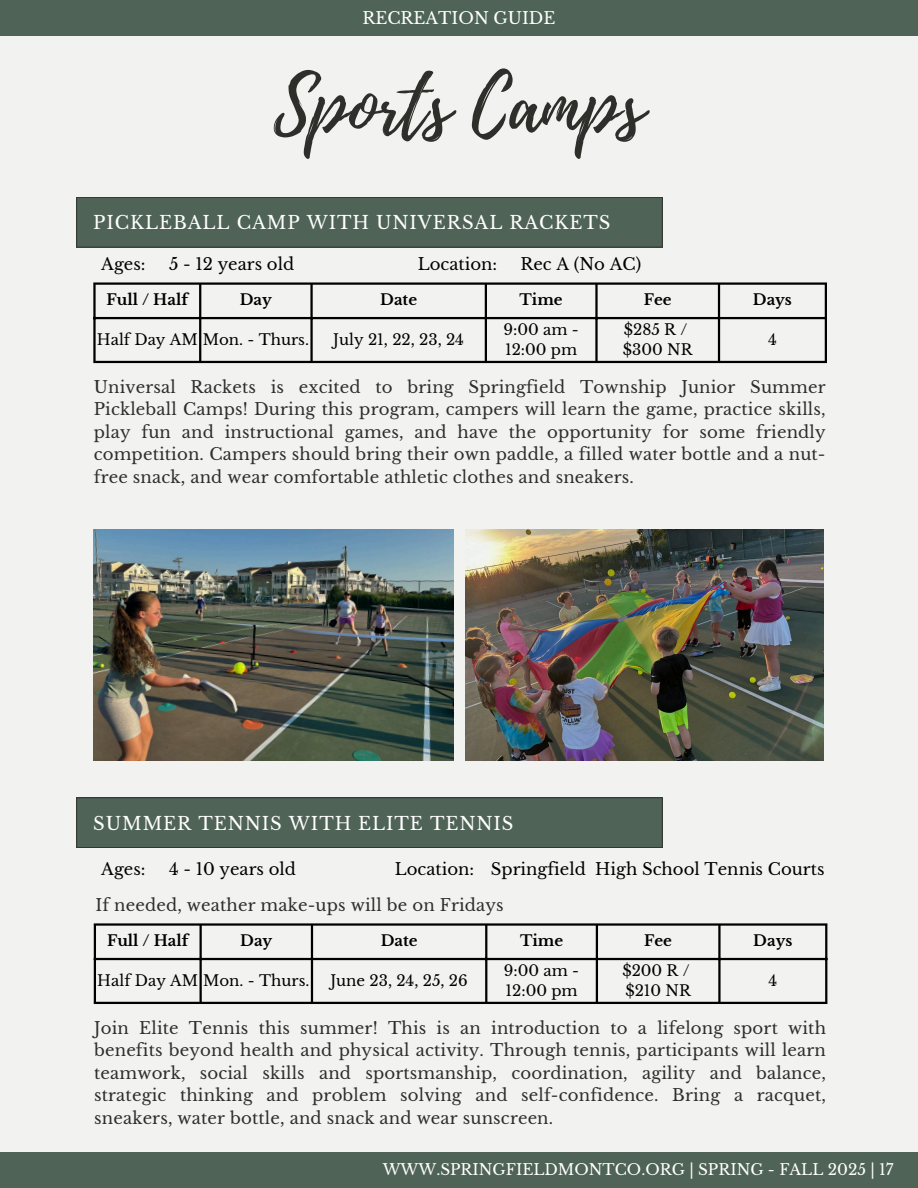
<style>
.page{position:relative;width:918px;height:1188px;background:#f2f3f0}
.page>*{position:absolute;margin:0;border:0;box-sizing:border-box;transform-origin:0 0}
.t1{font:75px "Playlist Script";color:#2e2e2a}
.t2{font:18px "Libre Baskerville";letter-spacing:.05em;color:#fff}
.t3{font:16.5px/22.5px "Libre Baskerville";letter-spacing:.01em;color:#2e2e2a;text-align:justify}
.t4{font:16.5px "Libre Baskerville";color:#000}
.t5{font:16.5px "Libre Baskerville";color:#fff}
.t6{font:15.15px "Libre Baskerville";color:#fff}
.t7{font:15px/20.2px "Libre Baskerville";color:#000}
.t8{font:700 15px "Libre Baskerville";color:#000}
</style>
<div class="page">
<div style="left:0;top:0;width:918px;height:36px;background:#4f6456"></div>
<div style="left:76px;top:197px;width:587px;height:51px;background:#4f6456"></div>
<hr style="left:93px;top:285px;width:3px;height:76px;background:#000">
<hr style="left:199px;top:285px;width:2px;height:76px;background:#000">
<hr style="left:310px;top:285px;width:3px;height:76px;background:#000">
<hr style="left:485px;top:285px;width:2px;height:76px;background:#000">
<hr style="left:595px;top:285px;width:3px;height:76px;background:#000">
<hr style="left:718px;top:285px;width:2px;height:76px;background:#000">
<hr style="left:825px;top:285px;width:2px;height:76px;background:#000">
<hr style="left:93px;top:282px;width:734px;height:3px;background:#000">
<hr style="left:93px;top:317px;width:734px;height:2px;background:#000">
<hr style="left:93px;top:361px;width:734px;height:2px;background:#000">
<img style="left:94px;top:530px;width:360px;height:230px">
<img style="left:465px;top:530px;width:359px;height:230px">
<div style="left:76px;top:797px;width:587px;height:51px;background:#4f6456"></div>
<hr style="left:94px;top:926px;width:2px;height:76px;background:#000">
<hr style="left:200px;top:926px;width:2px;height:76px;background:#000">
<hr style="left:311px;top:926px;width:2px;height:76px;background:#000">
<hr style="left:485px;top:926px;width:2px;height:76px;background:#000">
<hr style="left:596px;top:926px;width:2px;height:76px;background:#000">
<hr style="left:718px;top:926px;width:3px;height:76px;background:#000">
<hr style="left:825px;top:926px;width:2px;height:76px;background:#000">
<hr style="left:94px;top:923px;width:733px;height:3px;background:#000">
<hr style="left:94px;top:958px;width:733px;height:2px;background:#000">
<hr style="left:94px;top:1002px;width:733px;height:2px;background:#000">
<div style="left:0;top:1152px;width:918px;height:36px;background:#4f6456"></div>
<p class="t5" style="left:362px;top:8px;width:195px">RECREATION GUIDE</p>
<h2 class="t1" style="left:274px;top:52px;width:372px">Sports Camps</h2>
<p class="t2" style="left:93px;top:212px;width:519px">PICKLEBALL CAMP WITH UNIVERSAL RACKETS</p>
<p class="t4" style="left:101px;top:254px;width:46px">Ages:</p>
<p class="t4" style="left:169px;top:254px;width:127px">5 - 12 years old</p>
<p class="t4" style="left:418px;top:254px;width:81px">Location:</p>
<p class="t4" style="left:520px;top:254px;width:122px">Rec A (No AC)</p>
<h1 class="t8" style="left:107px;top:290px;width:83px">Full / Half</h1>
<h2 class="t8" style="left:240px;top:290px;width:34px">Day</h2>
<p class="t8" style="left:380px;top:290px;width:38px">Date</p>
<p class="t8" style="left:520px;top:290px;width:45px">Time</p>
<p class="t8" style="left:644px;top:290px;width:29px">Fee</p>
<p class="t8" style="left:753px;top:290px;width:41px">Days</p>
<p class="t7" style="left:97px;top:330px;width:214px">Half Day AM Mon. - Thurs.</p>
<p class="t7" style="left:333px;top:330px;width:132px">July 21, 22, 23, 24</p>
<p class="t7" style="left:504px;top:320px;width:77px">9:00 am -<br>12:00 pm</p>
<p class="t7" style="left:624px;top:320px;width:65px">$285 R /</p>
<p class="t7" style="left:768px;top:330px;width:10px">4</p>
<p class="t7" style="left:623px;top:340px;width:71px">$300 NR</p>
<p class="t3" style="left:94px;top:376px;width:733px">Universal Rackets is excited to bring Springfield Township Junior Summer Pickleball Camps! During this program, campers will learn the game, practice skills, play fun and instructional games, and have the opportunity for some friendly competition. Campers should bring their own paddle, a filled water bottle and a nut&shy;free snack, and wear comfortable athletic clothes and sneakers.</p>
<p class="t2" style="left:93px;top:812px;width:422px">SUMMER TENNIS WITH ELITE TENNIS</p>
<p class="t4" style="left:101px;top:859px;width:46px">Ages:</p>
<p class="t4" style="left:169px;top:859px;width:129px">4 - 10 years old</p>
<p class="t4" style="left:395px;top:859px;width:81px">Location:</p>
<p class="t4" style="left:491px;top:859px;width:335px">Springfield High School Tennis Courts</p>
<p class="t3" style="left:95px;top:893px;width:410px">If needed, weather make-ups will be on Fridays</p>
<h3 class="t8" style="left:107px;top:931px;width:83px">Full / Half</h3>
<p class="t8" style="left:240px;top:931px;width:34px">Day</p>
<h2 class="t8" style="left:381px;top:931px;width:38px">Date</h2>
<p class="t8" style="left:520px;top:931px;width:45px">Time</p>
<p class="t8" style="left:644px;top:931px;width:29px">Fee</p>
<p class="t8" style="left:753px;top:931px;width:41px">Days</p>
<p class="t7" style="left:97px;top:971px;width:214px">Half Day AM Mon. - Thurs.</p>
<p class="t7" style="left:330px;top:971px;width:139px">June 23, 24, 25, 26</p>
<p class="t7" style="left:504px;top:961px;width:77px">9:00 am -<br>12:00 pm</p>
<p class="t7" style="left:622px;top:961px;width:69px">$200 R /</p>
<p class="t7" style="left:768px;top:971px;width:10px">4</p>
<p class="t7" style="left:625px;top:981px;width:67px">$210 NR</p>
<p class="t3" style="left:94px;top:1017px;width:733px">Join Elite Tennis this summer! This is an introduction to a lifelong sport with benefits beyond health and physical activity. Through tennis, participants will learn teamwork, social skills and sportsmanship, coordination, agility and balance, strategic thinking and problem solving and self-confidence. Bring a racquet, sneakers, water bottle, and snack and wear sunscreen.</p>
<p class="t6" style="left:383px;top:1160px;width:512px">WWW.SPRINGFIELDMONTCO.ORG | SPRING - FALL 2025 | 17</p>
</div>
